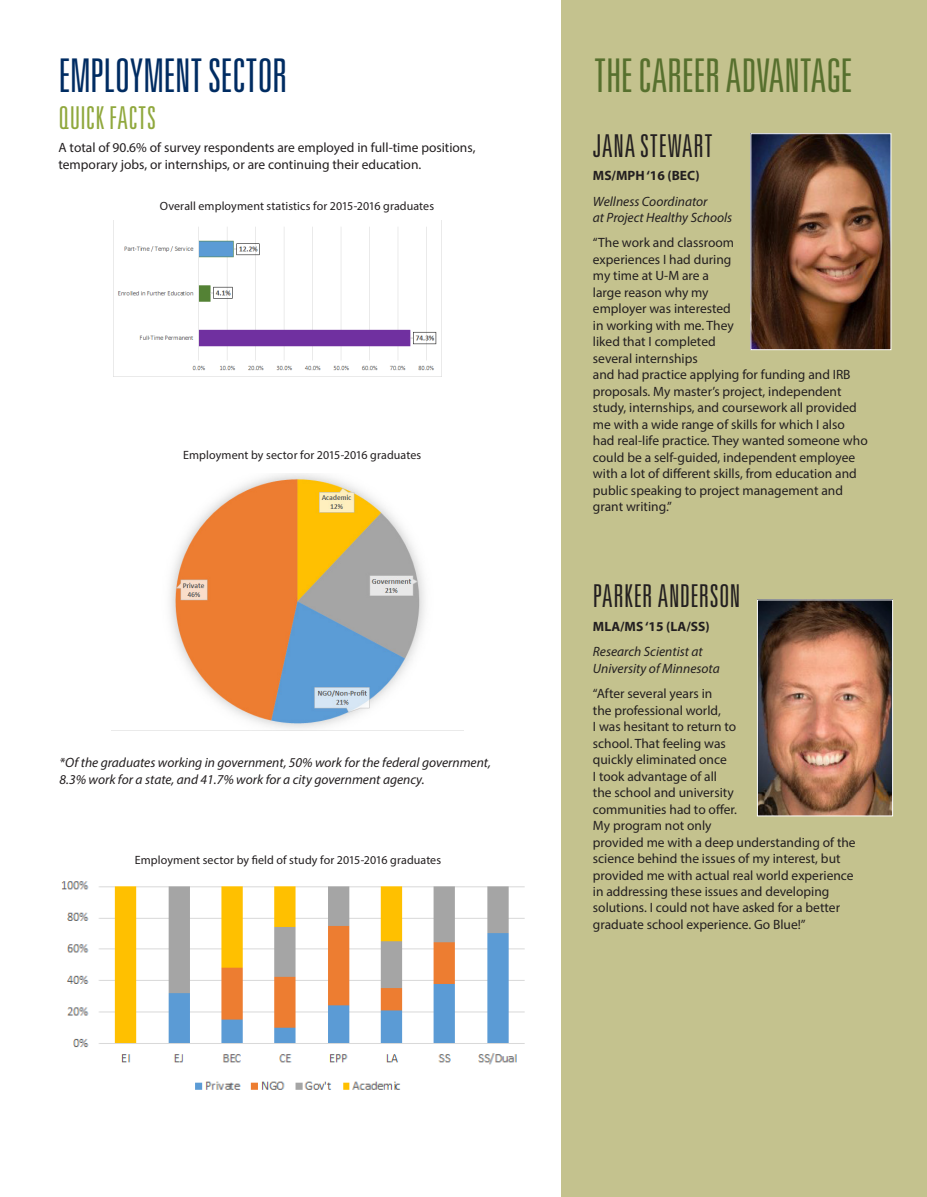
<style>
.page{position:relative;width:927px;height:1197px;background:#fff}
.page>*{position:absolute;margin:0;border:0;box-sizing:border-box;transform-origin:0 0}
.Headline{font:300 ultra-condensed 46.5px "Univers LT Std";letter-spacing:-.005em;color:#57702e}
.Headline-2{font:300 ultra-condensed 46.5px "Univers LT Std";letter-spacing:-.005em;color:#002c62}
.Subhead{font:300 ultra-condensed 31.5px "Univers LT Std";letter-spacing:.015em;color:#231f20}
.Subhead-2{font:300 ultra-condensed 31.5px "Univers LT Std";letter-spacing:.02em;color:#90a83d}
.Body_text{font:13.5px/16.5px "Myriad Pro";color:#231f20}
.Body_text-2{font:italic 13.5px/16.5px "Myriad Pro";color:#231f20}
.Bold_text{font:700 13.5px "Myriad Pro";color:#231f20}
.t1{font:12px "Myriad Pro";letter-spacing:.005em;color:#231f20}
</style>
<div class="page">
<div style="left:561px;top:0;width:366px;height:1197px;background:#c4c28e"></div>
<img style="left:752px;top:135px;width:137px;height:213px">
<div style="left:750px;top:133px;width:141px;height:217px;border:1px solid #fff"></div>
<img style="left:759px;top:602px;width:132px;height:212px">
<div style="left:757px;top:600px;width:136px;height:216px;border:1px solid #fff"></div>
<img style="left:117px;top:227px;width:320px;height:144px">
<img style="left:61px;top:881px;width:464px;height:209px">
<img style="left:170px;top:473px;width:255px;height:256px">
<p class="Headline-2" style="left:58px;top:51px;width:231px">EMPLOYMENT SECTOR</p>
<p class="Subhead-2" style="left:58px;top:101px;width:99px">QUICK FACTS</p>
<p class="Body_text" style="left:58px;top:139px;width:418px">A total of 90.6% of survey respondents are employed in full-time positions, temporary jobs, or internships, or are continuing their education.</p>
<p class="t1" style="left:160px;top:199px;width:276px">Overall employment statistics for 2015-2016 graduates</p>
<p class="t1" style="left:183px;top:448px;width:239px">Employment by sector for 2015-2016 graduates</p>
<p class="Body_text-2" style="left:60px;top:754px;width:433px">*Of the graduates working in government, 50% work for the federal government,<br>8.3% work for a state, and 41.7% work for a city government agency.</p>
<p class="t1" style="left:135px;top:853px;width:308px">Employment sector by field of study for 2015-2016 graduates</p>
<p class="Headline" style="left:594px;top:51px;width:260px">THE CAREER ADVANTAGE</p>
<p class="Subhead" style="left:593px;top:129px;width:121px">JANA STEWART</p>
<p class="Bold_text" style="left:593px;top:167px;width:108px">MS/MPH ‘16 (BEC)</p>
<p class="Body_text-2" style="left:593px;top:193px;width:141px">Wellness Coordinator<br>at Project Healthy Schools</p>
<p class="Body_text" style="left:593px;top:234px;width:276px">“The work and classroom<br>experiences I had during<br>my time at U-M are a<br>large reason why my<br>employer was interested<br>in working with me. They<br>liked that I completed<br>several internships<br>and had practice applying for funding and IRB proposals. My master’s project, independent study, internships, and coursework all provided me with a wide range of skills for which I also had real-life practice. They wanted someone who could be a self-guided, independent employee with a lot of different skills, from education and public speaking to project management and grant writing.”</p>
<p class="Subhead" style="left:593px;top:580px;width:149px">PARKER ANDERSON</p>
<p class="Bold_text" style="left:593px;top:617px;width:118px">MLA/MS ‘15 (LA/SS)</p>
<p class="Body_text-2" style="left:593px;top:643px;width:128px">Research Scientist at<br>University of Minnesota</p>
<p class="Body_text" style="left:593px;top:685px;width:264px">“After several years in<br>the professional world,<br>I was hesitant to return to<br>school. That feeling was<br>quickly eliminated once<br>I took advantage of all<br>the school and university<br>communities had to offer.<br>My program not only<br>provided me with a deep understanding of the science behind the issues of my interest, but provided me with actual real world experience in addressing these issues and developing solutions. I could not have asked for a better graduate school experience. Go Blue!”</p>
</div>
